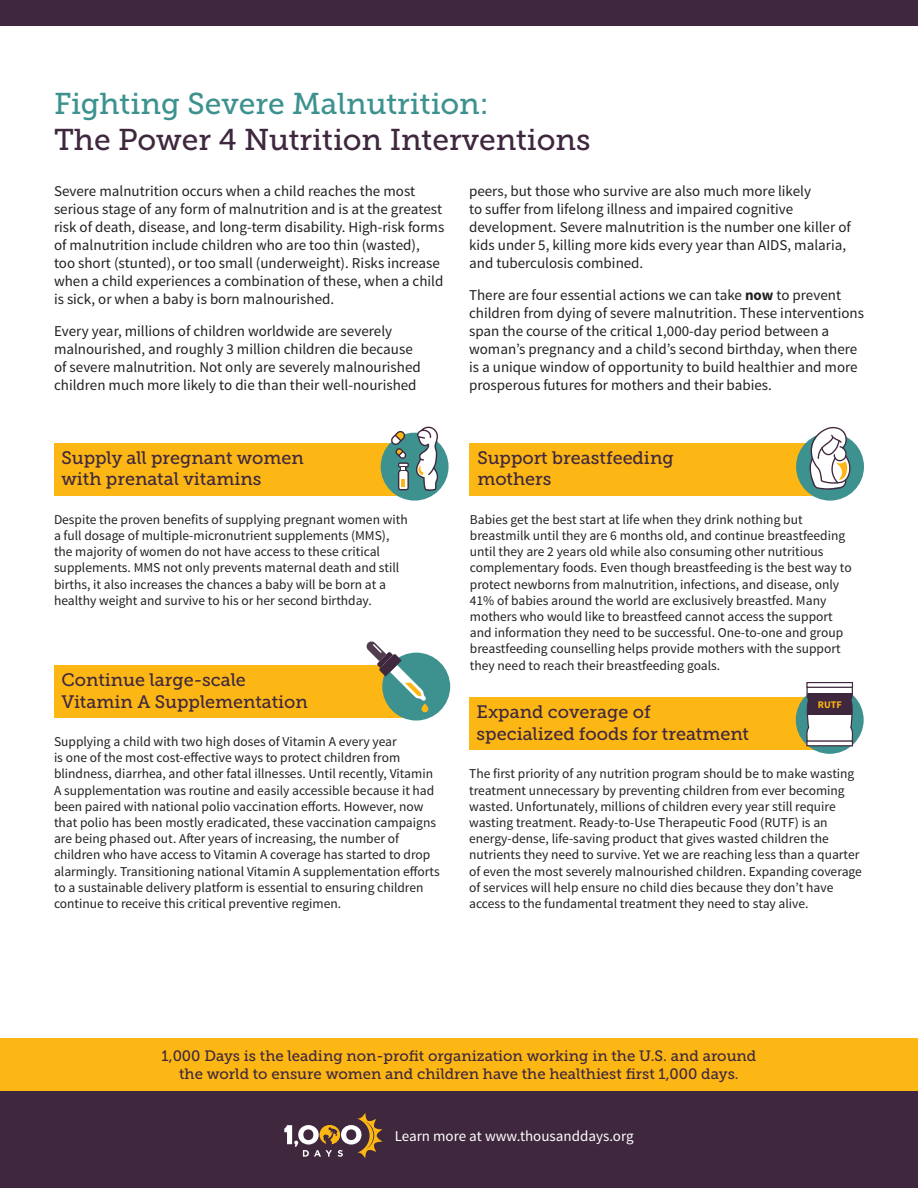
<style>
.page{position:relative;width:918px;height:1188px;background:#fff}
.page>*{position:absolute;margin:0;border:0;box-sizing:border-box;transform-origin:0 0}
.t1{font:30px "Museo Slab 500";color:#3f273d}
.t2{font:30px "Museo Slab 500";color:#3d928f}
.t3{font:18px/21.6px "Museo Slab 500";color:#3f273d}
.t4{font:15px/18px "Source Sans Pro";color:#231f20}
.t5{font:15px/18px "Museo Slab 500";color:#3f273d;text-align:center}
.t6{font:15px "Source Sans Pro";color:#fff}
.t7{font:13.5px/16.2px "Source Sans Pro";color:#231f20}
.t8{font:700 10.2px "Source Sans Pro";color:#fcb714}
.s1{font-weight:700}
</style>
<div class="page">
<div style="left:0;top:0;width:918px;height:25px;background:#3f273d"></div>
<div style="left:0;top:1038px;width:918px;height:82px;background:#fcb714"></div>
<div style="left:0;top:1091px;width:918px;height:97px;background:#3f273d"></div>
<div style="left:469px;top:443px;width:367px;height:53px;background:#fcb714"></div>
<div style="left:54px;top:443px;width:353px;height:53px;background:#fcb714"></div>
<div style="left:381px;top:433px;width:68px;height:68px;background:#3d928f;border-radius:50%"></div>
<svg style="left:391px;top:431px;width:18px;height:59px"></svg>
<svg style="left:416px;top:426px;width:23px;height:65px"></svg>
<div style="left:54px;top:665px;width:350px;height:53px;background:#fcb714"></div>
<div style="left:382px;top:653px;width:68px;height:68px;background:#3d928f;border-radius:50%"></div>
<svg style="left:366px;top:641px;width:62px;height:71px"></svg>
<div style="left:469px;top:697px;width:366px;height:53px;background:#fcb714"></div>
<div style="left:796px;top:686px;width:68px;height:68px;background:#3d928f;border-radius:50%"></div>
<svg style="left:806px;top:686px;width:48px;height:55px"></svg>
<svg style="left:806px;top:682px;width:47px;height:6px"></svg>
<svg style="left:806px;top:741px;width:47px;height:5px"></svg>
<div style="left:796px;top:433px;width:68px;height:68px;background:#3d928f;border-radius:50%"></div>
<svg style="left:808px;top:426px;width:43px;height:64px"></svg>
<svg style="left:284px;top:1113px;width:99px;height:45px"></svg>
<p class="t2" style="left:54px;top:86px;width:436px">Fighting Severe Malnutrition:</p>
<p class="t1" style="left:54px;top:122px;width:538px">The Power 4 Nutrition Interventions</p>
<p class="t4" style="left:54px;top:183px;width:392px">Severe malnutrition occurs when a child reaches the most serious stage of any form of malnutrition and is at the greatest risk of death, disease, and long-term disability. High-risk forms of malnutrition include children who are too thin (wasted), too short (stunted), or too small (underweight). Risks increase when a child experiences a combination of these, when a child is sick, or when a baby is born malnourished.</p>
<p class="t4" style="left:54px;top:322px;width:368px">Every year, millions of children worldwide are severely malnourished, and roughly 3 million children die because of severe malnutrition. Not only are severely malnourished children much more likely to die than their well-nourished</p>
<p class="t4" style="left:469px;top:183px;width:383px">peers, but those who survive are also much more likely<br>to suffer from lifelong illness and impaired cognitive development. Severe malnutrition is the number one killer of kids under 5, killing more kids every year than AIDS, malaria, and tuberculosis combined.</p>
<p class="t4" style="left:469px;top:286px;width:396px">There are four essential actions we can take <span class="s1">now</span> to prevent children from dying of severe malnutrition. These interventions span the course of the critical 1,000-day period between a woman’s pregnancy and a child’s second birthday, when there is a unique window of opportunity to build healthier and more prosperous futures for mothers and their babies.</p>
<p class="t3" style="left:62px;top:447px;width:244px">Supply all pregnant women with prenatal vitamins</p>
<p class="t7" style="left:54px;top:512px;width:355px">Despite the proven benefits of supplying pregnant women with a full dosage of multiple-micronutrient supplements (MMS), the majority of women do not have access to these critical supplements. MMS not only prevents maternal death and still births, it also increases the chances a baby will be born at a healthy weight and survive to his or her second birthday.</p>
<p class="t3" style="left:62px;top:669px;width:248px">Continue large-scale<br>Vitamin A Supplementation</p>
<p class="t7" style="left:54px;top:734px;width:387px">Supplying a child with two high doses of Vitamin A every year<br>is one of the most cost-effective ways to protect children from blindness, diarrhea, and other fatal illnesses. Until recently, Vitamin A supplementation was routine and easily accessible because it had been paired with national polio vaccination efforts. However, now that polio has been mostly eradicated, these vaccination campaigns are being phased out. After years of increasing, the number of children who have access to Vitamin A coverage has started to drop alarmingly. Transitioning national Vitamin A supplementation efforts to a sustainable delivery platform is essential to ensuring children continue to receive this critical preventive regimen.</p>
<p class="t3" style="left:477px;top:447px;width:198px">Support breastfeeding mothers</p>
<p class="t7" style="left:470px;top:512px;width:383px">Babies get the best start at life when they drink nothing but breastmilk until they are 6 months old, and continue breastfeeding until they are 2 years old while also consuming other nutritious complementary foods. Even though breastfeeding is the best way to protect newborns from malnutrition, infections, and disease, only 41% of babies around the world are exclusively breastfed. Many mothers who would like to breastfeed cannot access the support and information they need to be successful. One-to-one and group breastfeeding counselling helps provide mothers with the support they need to reach their breastfeeding goals.</p>
<p class="t3" style="left:477px;top:701px;width:274px">Expand coverage of specialized foods for treatment</p>
<p class="t8" style="left:818px;top:698px;width:25px">RUTF</p>
<p class="t7" style="left:469px;top:766px;width:394px">The first priority of any nutrition program should be to make wasting treatment unnecessary by preventing children from ever becoming wasted. Unfortunately, millions of children every year still require wasting treatment. Ready-to-Use Therapeutic Food (RUTF) is an energy-dense, life-saving product that gives wasted children the nutrients they need to survive. Yet we are reaching less than a quarter of even the most severely malnourished children. Expanding coverage of services will help ensure no child dies because they don’t have access to the fundamental treatment they need to stay alive.</p>
<p class="t5" style="left:162px;top:1047px;width:596px">1,000 Days is the leading non-profit organization working in the U.S. and around the world to ensure women and children have the healthiest first 1,000 days.</p>
<p class="t6" style="left:395px;top:1127px;width:241px">Learn more at www.thousanddays.org</p>
</div>
